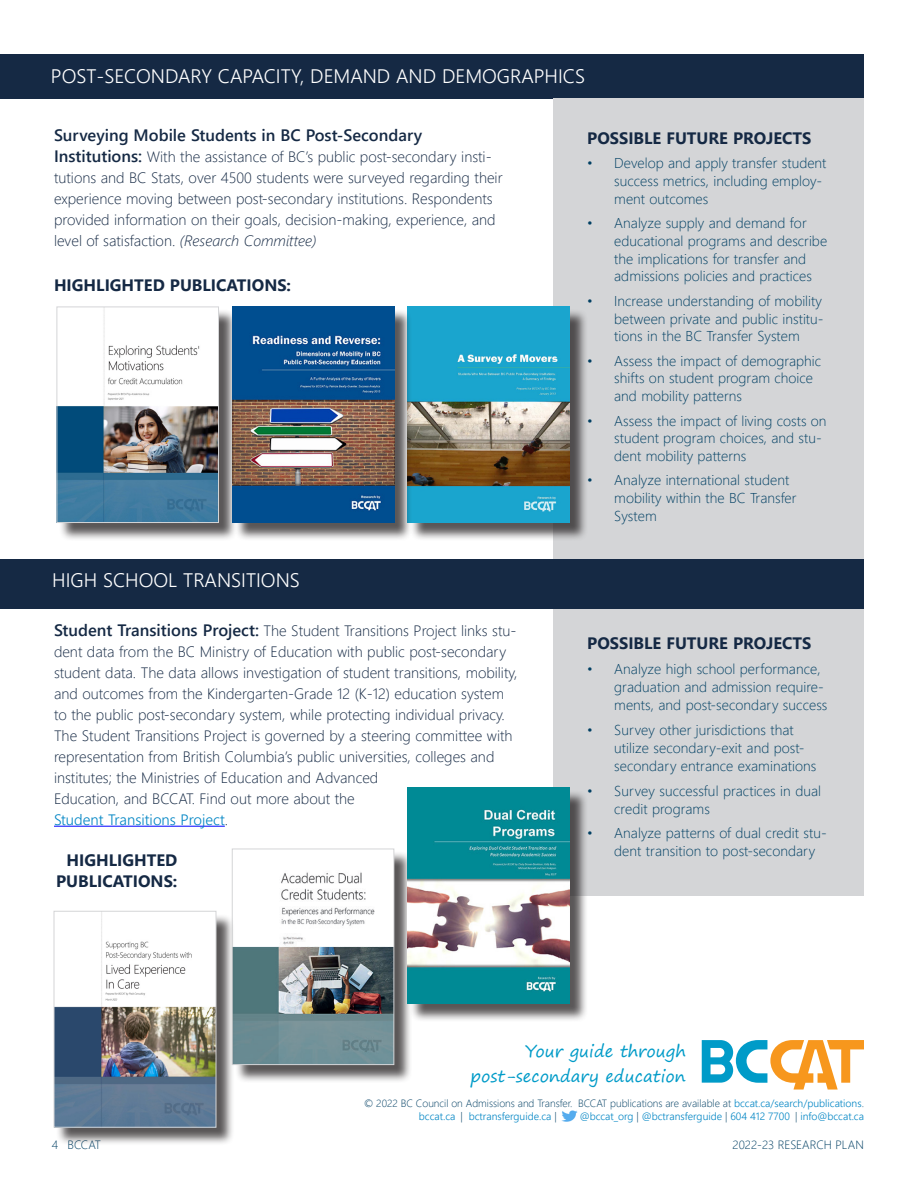
<style>
.page{position:relative;width:918px;height:1188px;background:#fff}
.page>*{position:absolute;margin:0;border:0;box-sizing:border-box;transform-origin:0 0}
.sidebar_text{font:300 19.5px "Segoe UI";color:#fff}
.t1{font:700 16.5px/21px "Segoe UI";color:#152944;text-align:right}
.t2{font:600 16.5px "Segoe UI";color:#152944}
.references{font:16.5px "Segoe Print";color:#009bc8}
.t3{font:300 15px/21px "Segoe UI";color:#152944}
.t4{font:300 15px "Segoe UI";color:#0085c4}
.t5{font:300 14.25px/17.7px "Segoe UI";letter-spacing:.005em;color:#003f63}
.t6{font:300 12px "Segoe UI";color:#003f63}
.t7{font:300 10.5px "Segoe UI";color:#003f63}
.t8{font:300 10.5px "Segoe UI";color:#0085c4}
.s1{font-weight:600;font-size:16.5px}
.s2{font-style:italic}
.s3{color:#152944}
.s4{color:#0085c4}
.s5{color:#003f63}
</style>
<div class="page">
<svg style="left:702px;top:1040px;width:162px;height:50px"></svg>
<div style="left:234px;top:851px;width:179px;height:232px;background:#231f20;opacity:.75"></div>
<img style="left:234px;top:851px;width:158px;height:212px">
<div style="left:232px;top:849px;width:162px;height:216px;border:1px solid #d4d5d7"></div>
<div style="left:0;top:54px;width:864px;height:44px;background:#152944"></div>
<div style="left:554px;top:98px;width:310px;height:461px;background:#d4d5d7"></div>
<div style="left:554px;top:604px;width:310px;height:291px;background:#d4d5d7"></div>
<hr style="left:54px;top:826px;width:171px;height:1px;background:#00f">
<div style="left:59px;top:309px;width:178px;height:232px;background:#231f20;opacity:.75"></div>
<img style="left:59px;top:309px;width:158px;height:212px">
<div style="left:57px;top:307px;width:162px;height:216px;border:1px solid #d4d5d7"></div>
<div style="left:410px;top:309px;width:178px;height:232px;background:#231f20;opacity:.75"></div>
<img style="left:407px;top:307px;width:162px;height:216px">
<div style="left:234px;top:309px;width:179px;height:232px;background:#231f20;opacity:.75"></div>
<img style="left:232px;top:307px;width:162px;height:216px">
<div style="left:410px;top:790px;width:178px;height:232px;background:#231f20;opacity:.75"></div>
<img style="left:407px;top:787px;width:162px;height:216px">
<div style="left:56px;top:913px;width:179px;height:233px;background:#231f20;opacity:.75"></div>
<img style="left:56px;top:913px;width:158px;height:212px">
<div style="left:54px;top:911px;width:162px;height:216px;border:1px solid #d4d5d7"></div>
<div style="left:0;top:559px;width:864px;height:50px;background:#152944"></div>
<img style="left:561px;top:1110px;width:17px;height:12px">
<p class="sidebar_text" style="left:51px;top:57px;width:536px">POST-SECONDARY CAPACITY, DEMAND AND DEMOGRAPHICS</p>
<p class="t2" style="left:54px;top:120px;width:370px">Surveying Mobile Students in BC Post-Secondary</p>
<p class="t3" style="left:54px;top:145px;width:450px"><span class="s1">Institutions:</span> With the assistance of BC’s public post-secondary insti&shy;tutions and BC Stats, over 4500 students were surveyed regarding their experience moving between post-secondary institutions. Respondents provided information on their goals, decision-making, experience, and level of satisfaction. <span class="s2">(Research Committee)</span></p>
<p class="t1" style="left:54px;top:273px;width:239px">HIGHLIGHTED PUBLICATIONS:</p>
<p class="sidebar_text" style="left:52px;top:562px;width:249px">HIGH SCHOOL TRANSITIONS</p>
<p class="t3" style="left:54px;top:619px;width:465px"><span class="s1">Student Transitions Project:</span> The Student Transitions Project links stu&shy;dent data from the BC Ministry of Education with public post-secondary student data. The data allows investigation of student transitions, mobility, and outcomes from the Kindergarten-Grade 12 (K-12) education system to the public post-secondary system, while protecting individual privacy.<br>The Student Transitions Project is governed by a steering committee with representation from British Columbia’s public universities, colleges and institutes; the Ministries of Education and Advanced</p>
<p class="t3" style="left:54px;top:787px;width:302px">Education, and BCCAT. Find out more about the</p>
<p class="t4" style="left:54px;top:805px;width:176px">Student Transitions Project<span class="s3">.</span></p>
<p class="t1" style="left:56px;top:848px;width:123px">HIGHLIGHTED<br>PUBLICATIONS:</p>
<p class="t1" style="left:587px;top:126px;width:226px">POSSIBLE FUTURE PROJECTS</p>
<p class="t5" style="left:614px;top:153px;width:214px;text-indent:-27px">• Develop and apply transfer student success metrics, including employ&shy;ment outcomes</p>
<p class="t5" style="left:614px;top:213px;width:214px;text-indent:-27px">• Analyze supply and demand for educational programs and describe the implications for transfer and admissions policies and practices</p>
<p class="t5" style="left:614px;top:291px;width:211px;text-align:justify;text-indent:-27px">• Increase understanding of mobility between private and public institu&shy;tions in the BC Transfer System</p>
<p class="t5" style="left:614px;top:350px;width:209px;text-indent:-27px">• Assess the impact of demographic shifts on student program choice and mobility patterns</p>
<p class="t5" style="left:614px;top:410px;width:214px;text-indent:-27px">• Assess the impact of living costs on student program choices, and stu&shy;dent mobility patterns</p>
<p class="t5" style="left:614px;top:470px;width:184px;text-indent:-27px">• Analyze international student mobility within the BC Transfer<br>System</p>
<p class="t1" style="left:587px;top:632px;width:226px">POSSIBLE FUTURE PROJECTS</p>
<p class="t5" style="left:614px;top:659px;width:215px;text-indent:-27px">• Analyze high school performance, graduation and admission require&shy;ments, and post-secondary success</p>
<p class="t5" style="left:614px;top:720px;width:204px;text-indent:-27px">• Survey other jurisdictions that utilize secondary-exit and post&shy;secondary entrance examinations</p>
<p class="t5" style="left:614px;top:780px;width:208px;text-indent:-27px">• Survey successful practices in dual credit programs</p>
<p class="t5" style="left:614px;top:823px;width:214px;text-indent:-27px">• Analyze patterns of dual credit stu&shy;dent transition to post-secondary</p>
<p class="references" style="left:525px;top:1037px;width:162px">Your guide through</p>
<p class="references" style="left:471px;top:1062px;width:217px">post-secondary education</p>
<p class="t7" style="left:364px;top:1093px;width:501px">© 2022 BC Council on Admissions and Transfer. BCCAT publications are available at <span class="s4">bccat.ca/search/publications</span>.</p>
<p class="t8" style="left:419px;top:1106px;width:139px">bccat.ca <span class="s5">|</span> bctransferguide.ca <span class="s5">|</span></p>
<p class="t8" style="left:580px;top:1106px;width:286px">@bccat_org <span class="s5">|</span> @bctransferguide <span class="s5">|</span> 604 412 7700 <span class="s5">|</span> info@bccat.ca</p>
<p class="t6" style="left:52px;top:1134px;width:50px">4 BCCAT</p>
<p class="t6" style="left:733px;top:1134px;width:133px">2022-23 RESEARCH PLAN</p>
</div>
